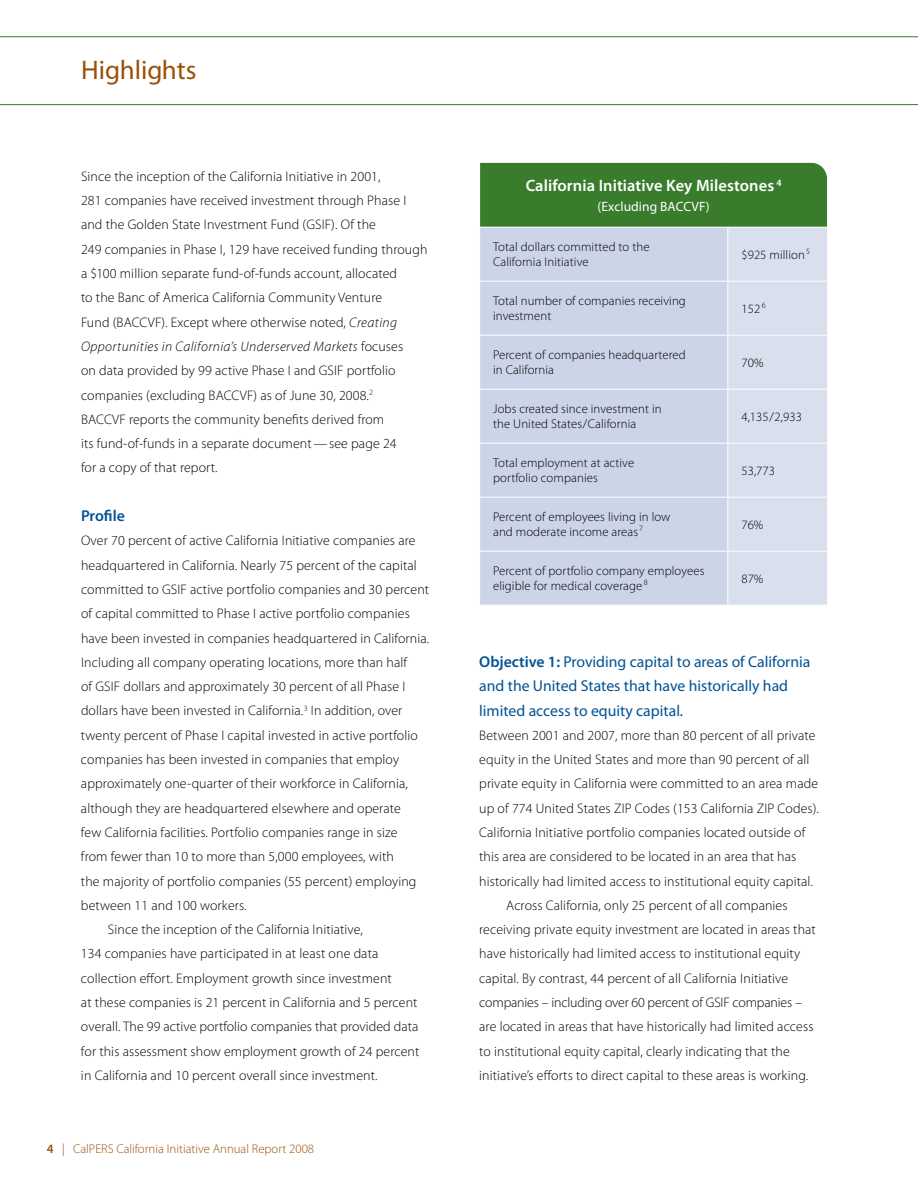
<style>
.page{position:relative;width:918px;height:1188px;background:#fff}
.page>*{position:absolute;margin:0;border:0;box-sizing:border-box;transform-origin:0 0}
.t1{font:27px "Myriad Pro";color:#9a5107}
.t2{font:600 16.5px "Myriad Pro";letter-spacing:.005em;color:#fff}
.t3{font:15.75px/24.3px "Myriad Pro";color:#005295}
.t4{font:600 15.75px "Myriad Pro";letter-spacing:-.005em;color:#005295}
.t5{font:300 13.8px/24.3px "Myriad Pro";letter-spacing:.01em;color:#000}
.t6{font:300 13.8px "Myriad Pro";letter-spacing:-.01em;color:#000}
.t7{font:13.5px "Myriad Pro";letter-spacing:.005em;color:#fff}
.t8{font:300 12.75px/15px "Myriad Pro";letter-spacing:.01em;color:#000}
.t9{font:300 12.75px "Myriad Pro";color:#9a5107}
.s1{font-style:italic}
.s2{font-weight:600}
</style>
<div class="page">
<hr style="left:0;top:36px;width:918px;height:1px;background:#387c2c">
<hr style="left:0;top:104px;width:918px;height:1px;background:#387c2c">
<div style="left:480px;top:162px;width:348px;height:65px;background:#387c2c"></div>
<div style="left:480px;top:228px;width:247px;height:377px;background:#ccd4e7"></div>
<svg style="left:728px;top:228px;width:99px;height:377px;background:#dbe0ee"></svg>
<hr style="left:479px;top:281px;width:249px;height:1px;background:#fff">
<hr style="left:728px;top:281px;width:100px;height:1px;background:#fff">
<hr style="left:479px;top:335px;width:249px;height:1px;background:#fff">
<hr style="left:728px;top:335px;width:100px;height:1px;background:#fff">
<hr style="left:479px;top:389px;width:249px;height:1px;background:#fff">
<hr style="left:728px;top:389px;width:100px;height:1px;background:#fff">
<hr style="left:479px;top:443px;width:249px;height:1px;background:#fff">
<hr style="left:728px;top:443px;width:100px;height:1px;background:#fff">
<hr style="left:479px;top:162px;width:249px;height:1px;background:#fff">
<hr style="left:728px;top:162px;width:100px;height:1px;background:#fff">
<hr style="left:827px;top:163px;width:1px;height:64px;background:#fff">
<hr style="left:479px;top:497px;width:249px;height:1px;background:#fff">
<hr style="left:728px;top:497px;width:100px;height:1px;background:#fff">
<hr style="left:479px;top:551px;width:249px;height:1px;background:#fff">
<hr style="left:728px;top:551px;width:100px;height:1px;background:#fff">
<svg style="left:809px;top:162px;width:19px;height:19px"></svg>
<h1 class="t1" style="left:81px;top:53px;width:117px">Highlights</h1>
<p class="t5" style="left:81px;top:164px;width:348px">Since the inception of the California Initiative in 2001,<br>281 companies have received investment through Phase I and the Golden State Investment Fund (GSIF). Of the<br>249 companies in Phase I, 129 have received funding through a $100 million separate fund-of-funds account, allocated<br>to the Banc of America California Community Venture<br>Fund (BACCVF). Except where otherwise noted, <span class="s1">Creating Opportunities in California’s Underserved Markets</span> focuses<br>on data provided by 99 active Phase I and GSIF portfolio companies (excluding BACCVF) as of June 30, 2008.<sup>2<br></sup>BACCVF reports the community benefits derived from<br>its fund-of-funds in a separate document — see page 24<br>for a copy of that report.</p>
<p class="t4" style="left:81px;top:506px;width:45px">Profile</p>
<p class="t5" style="left:81px;top:529px;width:336px">Over 70 percent of active California Initiative companies are</p>
<p class="t5" style="left:81px;top:553px;width:337px">headquartered in California. Nearly 75 percent of the capital</p>
<p class="t5" style="left:81px;top:577px;width:350px">committed to GSIF active portfolio companies and 30 percent</p>
<p class="t5" style="left:81px;top:601px;width:330px">of capital committed to Phase I active portfolio companies</p>
<p class="t5" style="left:81px;top:626px;width:350px">have been invested in companies headquartered in California.</p>
<p class="t5" style="left:81px;top:650px;width:328px">Including all company operating locations, more than half</p>
<p class="t5" style="left:81px;top:674px;width:326px">of GSIF dollars and approximately 30 percent of all Phase I</p>
<p class="t5" style="left:81px;top:699px;width:323px">dollars have been invested in California. <sup>3</sup> In addition, over</p>
<p class="t5" style="left:81px;top:723px;width:338px">twenty percent of Phase I capital invested in active portfolio</p>
<p class="t5" style="left:81px;top:747px;width:320px">companies has been invested in companies that employ</p>
<p class="t5" style="left:81px;top:772px;width:328px">approximately one-quarter of their workforce in California,</p>
<p class="t5" style="left:81px;top:796px;width:321px">although they are headquartered elsewhere and operate</p>
<p class="t5" style="left:81px;top:820px;width:318px">few California facilities. Portfolio companies range in size</p>
<p class="t5" style="left:81px;top:844px;width:314px">from fewer than 10 to more than 5,000 employees, with</p>
<p class="t5" style="left:81px;top:869px;width:337px">the majority of portfolio companies (55 percent) employing</p>
<p class="t5" style="left:81px;top:893px;width:167px">between 11 and 100 workers.</p>
<p class="t5" style="left:108px;top:917px;width:257px">Since the inception of the California Initiative,</p>
<p class="t5" style="left:81px;top:942px;width:299px">134 companies have participated in at least one data</p>
<p class="t5" style="left:81px;top:966px;width:312px">collection effort. Employment growth since investment</p>
<p class="t5" style="left:81px;top:990px;width:338px">at these companies is 21 percent in California and 5 percent</p>
<p class="t5" style="left:81px;top:1014px;width:339px">overall. The 99 active portfolio companies that provided data</p>
<p class="t5" style="left:81px;top:1039px;width:340px">for this assessment show employment growth of 24 percent</p>
<p class="t5" style="left:81px;top:1063px;width:298px">in California and 10 percent overall since investment.</p>
<p class="t9" style="left:47px;top:1141px;width:269px"><span class="s2">4</span> | CalPERS California Initiative Annual Report 2008</p>
<p class="t2" style="left:526px;top:175px;width:257px">California Initiative Key Milestones <sup>4</sup></p>
<p class="t7" style="left:598px;top:198px;width:113px">(Excluding BACCVF)</p>
<p class="t8" style="left:493px;top:240px;width:158px">Total dollars committed to the<br>California Initiative</p>
<p class="t8" style="left:741px;top:248px;width:70px">$925 million <sup>5</sup></p>
<p class="t8" style="left:493px;top:294px;width:194px">Total number of companies receiving investment</p>
<p class="t8" style="left:741px;top:302px;width:26px">152 <sup>6</sup></p>
<p class="t8" style="left:493px;top:348px;width:194px">Percent of companies headquartered in California</p>
<p class="t8" style="left:741px;top:355px;width:24px">70%</p>
<p class="t8" style="left:493px;top:402px;width:170px">Jobs created since investment in the United States/California</p>
<p class="t8" style="left:741px;top:409px;width:62px">4,135/2,933</p>
<p class="t8" style="left:493px;top:456px;width:143px">Total employment at active portfolio companies</p>
<p class="t8" style="left:741px;top:463px;width:35px">53,773</p>
<p class="t8" style="left:493px;top:510px;width:179px">Percent of employees living in low and moderate income areas <sup>7</sup></p>
<p class="t8" style="left:741px;top:517px;width:24px">76%</p>
<p class="t8" style="left:493px;top:564px;width:213px">Percent of portfolio company employees eligible for medical coverage <sup>8</sup></p>
<p class="t8" style="left:741px;top:571px;width:24px">87%</p>
<p class="t3" style="left:479px;top:649px;width:333px"><span class="s2">Objective 1:</span> Providing capital to areas of California and the United States that have historically had limited access to equity capital.</p>
<p class="t5" style="left:479px;top:723px;width:338px">Between 2001 and 2007, more than 80 percent of all private</p>
<p class="t5" style="left:479px;top:747px;width:332px">equity in the United States and more than 90 percent of all</p>
<p class="t5" style="left:479px;top:772px;width:340px">private equity in California were committed to an area made</p>
<p class="t5" style="left:479px;top:796px;width:341px">up of 774 United States ZIP Codes (153 California ZIP Codes).</p>
<p class="t5" style="left:479px;top:820px;width:328px">California Initiative portfolio companies located outside of</p>
<p class="t5" style="left:479px;top:844px;width:319px">this area are considered to be located in an area that has</p>
<p class="t5" style="left:479px;top:869px;width:335px">historically had limited access to institutional equity capital.</p>
<p class="t5" style="left:506px;top:893px;width:283px">Across California, only 25 percent of all companies</p>
<p class="t5" style="left:479px;top:917px;width:338px">receiving private equity investment are located in areas that</p>
<p class="t5" style="left:479px;top:942px;width:322px">have historically had limited access to institutional equity</p>
<p class="t5" style="left:479px;top:966px;width:311px">capital. By contrast, 44 percent of all California Initiative</p>
<p class="t6" style="left:479px;top:994px;width:324px">companies – including over 60 percent of GSIF companies –</p>
<p class="t5" style="left:479px;top:1014px;width:336px">are located in areas that have historically had limited access</p>
<p class="t5" style="left:479px;top:1039px;width:312px">to institutional equity capital, clearly indicating that the</p>
<p class="t5" style="left:479px;top:1063px;width:331px">initiative’s efforts to direct capital to these areas is working.</p>
</div>
